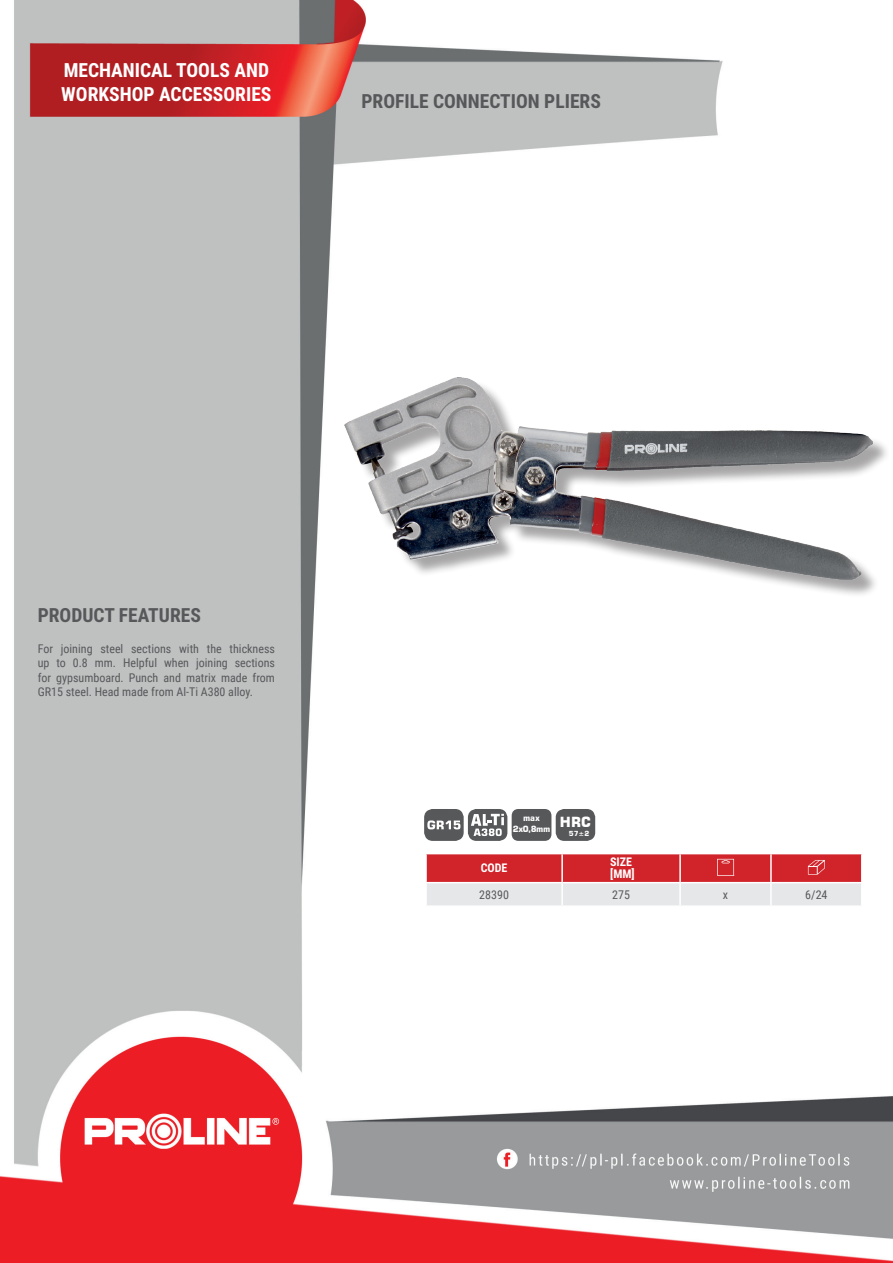
<style>
.page{position:relative;width:893px;height:1263px;background:#fff}
.page>*{position:absolute;margin:0;border:0;box-sizing:border-box;transform-origin:0 0}
.t1{font:700 19.5px "Roboto Condensed";color:#57585a}
.t2{font:700 19.5px/23.4px "Roboto Condensed";color:#fff}
.t3{font:12px/14.4px "Roboto Condensed";color:#57585a;text-align:justify}
.t4{font:700 12px/12px "Roboto Condensed";color:#fff}
.t5{font:700 8.4px/11.2px "Square 721 BT";letter-spacing:-.05em;color:#fff}
.t6{font:700 6.9px "Square 721 BT";color:#fff}
</style>
<div class="page">
<img style="left:0;top:0;width:893px;height:1263px">
<div style="left:348px;top:380px;width:543px;height:218px;background:#231f20;opacity:.4"></div>
<img style="left:345px;top:377px;width:527px;height:203px">
<hr style="left:425px;top:854px;width:2px;height:28px;background:#fff">
<hr style="left:425px;top:883px;width:2px;height:22px;background:#fff">
<hr style="left:425px;top:853px;width:137px;height:1px;background:#fff">
<hr style="left:425px;top:882px;width:137px;height:1px;background:#fff">
<hr style="left:425px;top:905px;width:137px;height:2px;background:#fff">
<hr style="left:562px;top:905px;width:118px;height:2px;background:#fff">
<hr style="left:680px;top:905px;width:91px;height:2px;background:#fff">
<hr style="left:771px;top:905px;width:91px;height:2px;background:#fff">
<svg style="left:426px;top:853px;width:436px;height:53px;background:#dd858a"></svg>
<div style="left:425px;top:810px;width:38px;height:30px;background:#57585a;border-radius:8px"></div>
<div style="left:424px;top:809px;width:40px;height:32px;border:1px solid #57585a;border-radius:8px"></div>
<svg style="left:427px;top:820px;width:33px;height:9px"></svg>
<div style="left:469px;top:810px;width:38px;height:30px;background:#57585a;border-radius:8px"></div>
<div style="left:468px;top:809px;width:39px;height:32px;border:1px solid #57585a;border-radius:8px"></div>
<svg style="left:471px;top:814px;width:33px;height:22px"></svg>
<div style="left:512px;top:809px;width:39px;height:32px;background:#57585a;border-radius:7px"></div>
<div style="left:556px;top:810px;width:38px;height:30px;background:#57585a;border-radius:8px"></div>
<div style="left:556px;top:809px;width:39px;height:32px;border:1px solid #57585a;border-radius:8px"></div>
<h1 class="t2" style="left:61px;top:58px;width:212px">MECHANICAL TOOLS AND<br>WORKSHOP ACCESSORIES</h1>
<h1 class="t1" style="left:361px;top:88px;width:241px">PROFILE CONNECTION PLIERS</h1>
<h1 class="t1" style="left:38px;top:601px;width:165px">PRODUCT FEATURES</h1>
<p class="t3" style="left:38px;top:641px;width:239px">For joining steel sections with the thickness up to 0.8 mm. Helpful when joining sections for gypsumboard. Punch and matrix made from GR15 steel. Head made from Al-Ti A380 alloy.</p>
<p class="t5" style="left:513px;top:812px;width:79px;text-indent:10px">max<br>2x0,8mm <sup>HRC</sup></p>
<p class="t6" style="left:569px;top:829px;width:22px">57±2</p>
<p class="t4" style="left:481px;top:862px;width:28px">CODE</p>
<p class="t4" style="left:610px;top:856px;width:26px">SIZE [MM]</p>
<p class="t3" style="left:479px;top:887px;width:31px">28390</p>
<p class="t3" style="left:612px;top:887px;width:19px">275</p>
<p class="t3" style="left:723px;top:887px;width:7px">x</p>
<p class="t3" style="left:805px;top:887px;width:24px">6/24</p>
</div>
